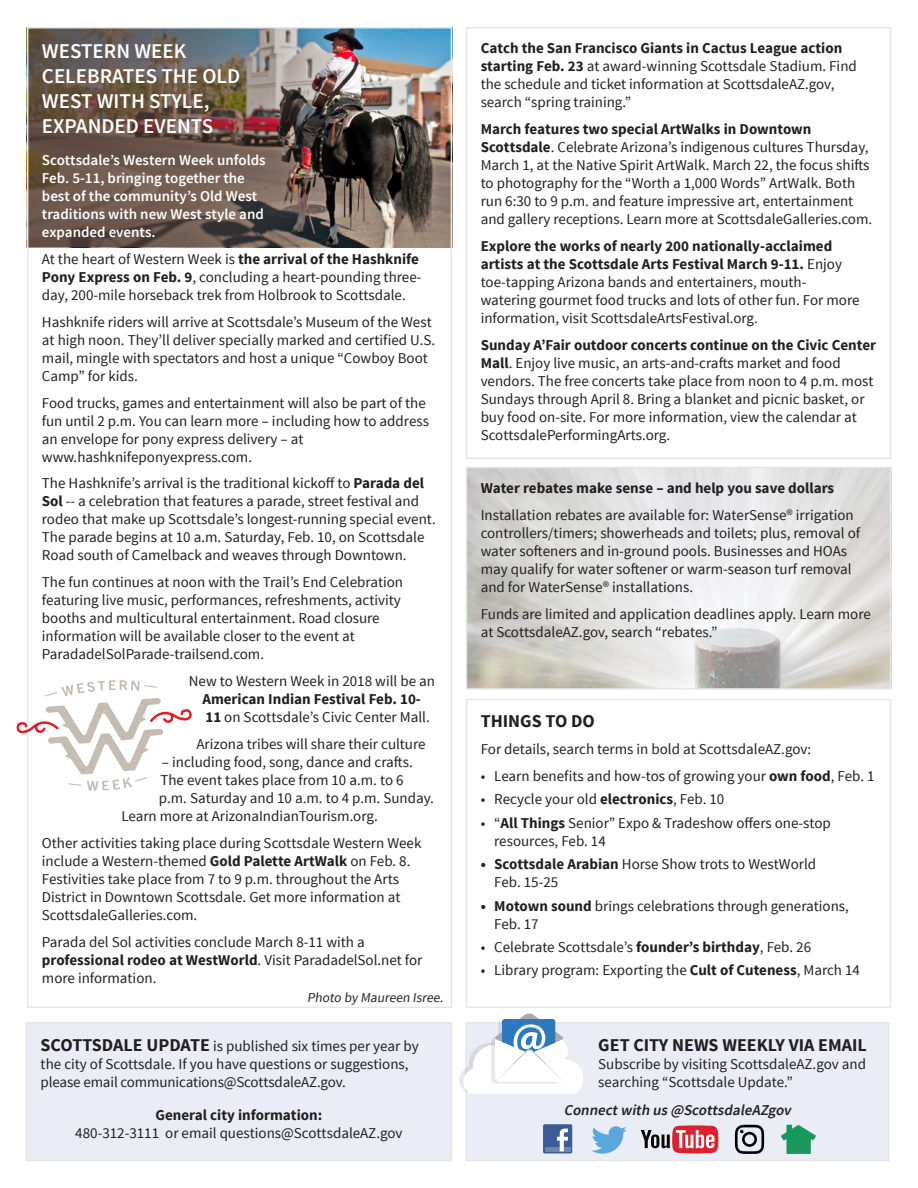
<style>
.page{position:relative;width:918px;height:1188px;background:#fff}
.page>*{position:absolute;margin:0;border:0;box-sizing:border-box;transform-origin:0 0}
.Update_article_headl{font:600 21px/25.2px "Source Sans Pro";color:#fff}
.body{font:700 18px "Source Sans Pro";color:#231f20}
.body-2{font:15px/18px "Source Sans Pro";color:#231f20}
.body-3{font:600 15px/18px "Source Sans Pro";color:#fff}
.body-4{font:700 15px "Source Sans Pro";color:#231f20}
.body-5{font:italic 600 15px "Source Sans Pro";color:#231f20}
.Update_Photo_Caption{font:13.5px "Source Sans Pro";color:#231f20}
.s1{font-weight:700}
.s2{font-weight:700;font-size:18px}
</style>
<div class="page">
<div style="left:466px;top:1023px;width:423px;height:138px;background:#eaedf6"></div>
<div style="left:465px;top:1022px;width:425px;height:139px;border:2px solid #e6e7e9"></div>
<div style="left:26px;top:1023px;width:425px;height:138px;background:#eaedf6"></div>
<div style="left:26px;top:1022px;width:426px;height:139px;border:2px solid #e6e7e9"></div>
<svg style="left:735px;top:1125px;width:29px;height:29px"></svg>
<svg style="left:459px;top:1013px;width:124px;height:81px"></svg>
<div style="left:543px;top:1124px;width:29px;height:29px;background:#3b5b99;border-radius:2px"></div>
<hr style="left:545px;top:1147px;width:25px;height:4px;background:#6d84b3">
<svg style="left:557px;top:1129px;width:11px;height:22px"></svg>
<svg style="left:591px;top:1126px;width:36px;height:28px"></svg>
<svg style="left:641px;top:1125px;width:77px;height:28px"></svg>
<svg style="left:781px;top:1125px;width:35px;height:29px"></svg>
<img style="left:30px;top:30px;width:419px;height:217px">
<img style="left:469px;top:470px;width:419px;height:217px">
<div style="left:466px;top:699px;width:425px;height:309px;border:2px solid #e6e7e9"></div>
<div style="left:466px;top:27px;width:425px;height:432px;border:2px solid #e6e7e9"></div>
<div style="left:466px;top:467px;width:425px;height:223px;border:2px solid #e6e7e9"></div>
<svg style="left:16px;top:680px;width:176px;height:111px"></svg>
<p class="Update_article_headl" style="left:42px;top:39px;width:200px">WESTERN WEEK<br>CELEBRATES THE OLD<br>WEST WITH STYLE,<br>EXPANDED EVENTS</p>
<p class="body-3" style="left:42px;top:151px;width:225px">Scottsdale’s Western Week unfolds<br>Feb. 5-11, bringing together the best of the community’s Old West traditions with new West style and expanded events.</p>
<p class="body-2" style="left:42px;top:250px;width:381px">At the heart of Western Week is <span class="s1">the arrival of the Hashknife<br>Pony Express on Feb. 9</span>, concluding a heart-pounding three&shy;day, 200-mile horseback trek from Holbrook to Scottsdale.</p>
<p class="body-2" style="left:42px;top:313px;width:395px">Hashknife riders will arrive at Scottsdale’s Museum of the West at high noon. They’ll deliver specially marked and certified U.S. mail, mingle with spectators and host a unique “Cowboy Boot Camp” for kids.</p>
<p class="body-2" style="left:42px;top:394px;width:389px">Food trucks, games and entertainment will also be part of the fun until 2 p.m. You can learn more – including how to address an envelope for pony express delivery – at www.hashknifeponyexpress.com.</p>
<p class="body-2" style="left:42px;top:475px;width:395px">The Hashknife’s arrival is the traditional kickoff to <span class="s1">Parada del Sol</span> -- a celebration that features a parade, street festival and rodeo that make up Scottsdale’s longest-running special event.<br>The parade begins at 10 a.m. Saturday, Feb. 10, on Scottsdale Road south of Camelback and weaves through Downtown.</p>
<p class="body-2" style="left:42px;top:574px;width:363px">The fun continues at noon with the Trail’s End Celebration featuring live music, performances, refreshments, activity booths and multicultural entertainment. Road closure information will be available closer to the event at ParadadelSolParade-trailsend.com.</p>
<p class="body-2" style="left:202px;top:673px;width:234px;text-indent:-14px">New to Western Week in 2018 will be an<br><span class="s1">American Indian Festival Feb. 10-<br>11</span> on Scottsdale’s Civic Center Mall.</p>
<p class="body-2" style="left:196px;top:736px;width:231px">Arizona tribes will share their culture</p>
<p class="body-2" style="left:162px;top:754px;width:253px">– including food, song, dance and crafts.</p>
<p class="body-2" style="left:160px;top:772px;width:245px">The event takes place from 10 a.m. to 6</p>
<p class="body-2" style="left:159px;top:790px;width:277px">p.m. Saturday and 10 a.m. to 4 p.m. Sunday.</p>
<p class="body-2" style="left:121px;top:808px;width:258px">Learn more at ArizonaIndianTourism.org.</p>
<p class="body-2" style="left:42px;top:834px;width:381px">Other activities taking place during Scottsdale Western Week include a Western-themed <span class="s1">Gold Palette ArtWalk</span> on Feb. 8.<br>Festivities take place from 7 to 9 p.m. throughout the Arts District in Downtown Scottsdale. Get more information at ScottsdaleGalleries.com.</p>
<p class="body-2" style="left:42px;top:933px;width:382px">Parada del Sol activities conclude March 8-11 with a <span class="s1">professional rodeo at WestWorld</span>. Visit ParadadelSol.net for more information.</p>
<p class="Update_Photo_Caption" style="left:307px;top:989px;width:140px">Photo by Maureen Isree.</p>
<p class="body-2" style="left:481px;top:40px;width:378px"><span class="s1">Catch the San Francisco Giants in Cactus League action starting Feb. 23</span> at award-winning Scottsdale Stadium. Find the schedule and ticket information at ScottsdaleAZ.gov, search “spring training.”</p>
<p class="body-2" style="left:481px;top:120px;width:393px"><span class="s1">March features two special ArtWalks in Downtown Scottsdale</span>. Celebrate Arizona’s indigenous cultures Thursday, March 1, at the Native Spirit ArtWalk. March 22, the focus shifts to photography for the “Worth a 1,000 Words” ArtWalk. Both run 6:30 to 9 p.m. and feature impressive art, entertainment and gallery receptions. Learn more at ScottsdaleGalleries.com.</p>
<p class="body-2" style="left:481px;top:237px;width:380px"><span class="s1">Explore the works of nearly 200 nationally-acclaimed artists at the Scottsdale Arts Festival March 9-11.</span> Enjoy toe-tapping Arizona bands and entertainers, mouth&shy;watering gourmet food trucks and lots of other fun. For more information, visit ScottsdaleArtsFestival.org.</p>
<p class="body-2" style="left:481px;top:336px;width:397px"><span class="s1">Sunday A’Fair outdoor concerts continue on the Civic Center Mall</span>. Enjoy live music, an arts-and-crafts market and food vendors. The free concerts take place from noon to 4 p.m. most Sundays through April 8. Bring a blanket and picnic basket, or buy food on-site. For more information, view the calendar at ScottsdalePerformingArts.org.</p>
<p class="body-4" style="left:481px;top:478px;width:355px">Water rebates make sense – and help you save dollars</p>
<p class="body-2" style="left:481px;top:506px;width:381px">Installation rebates are available for: WaterSense® irrigation controllers/timers; showerheads and toilets; plus, removal of water softeners and in-ground pools. Businesses and HOAs may qualify for water softener or warm-season turf removal and for WaterSense® installations.</p>
<p class="body-2" style="left:481px;top:605px;width:392px">Funds are limited and application deadlines apply. Learn more at ScottsdaleAZ.gov, search “rebates.”</p>
<p class="body" style="left:481px;top:710px;width:116px">THINGS TO DO</p>
<p class="body-2" style="left:481px;top:740px;width:332px">For details, search terms in bold at ScottsdaleAZ.gov:</p>
<p class="body-2" style="left:481px;top:767px;width:395px">• Learn benefits and how-tos of growing your <span class="s1">own food</span>, Feb. 1</p>
<p class="body-2" style="left:481px;top:791px;width:245px">• Recycle your old <span class="s1">electronics</span>, Feb. 10</p>
<p class="body-2" style="left:494px;top:814px;width:338px;text-indent:-14px">• “<span class="s1">All Things</span> Senior” Expo &amp; Tradeshow offers one-stop resources, Feb. 14</p>
<p class="body-2" style="left:494px;top:856px;width:324px;text-indent:-14px"><span class="s1">• Scottsdale Arabian</span> Horse Show trots to WestWorld<br>Feb. 15-25</p>
<p class="body-2" style="left:494px;top:897px;width:356px;text-indent:-14px"><span class="s1">• Motown sound</span> brings celebrations through generations,<br>Feb. 17</p>
<p class="body-2" style="left:481px;top:938px;width:332px">• Celebrate Scottsdale’s <span class="s1">founder’s birthday</span>, Feb. 26</p>
<p class="body-2" style="left:481px;top:962px;width:381px">• Library program: Exporting the <span class="s1">Cult of Cuteness</span>, March 14</p>
<p class="body-2" style="left:41px;top:1037px;width:380px"><span class="s2">SCOTTSDALE UPDATE</span> is published six times per year by the city of Scottsdale. If you have questions or suggestions, please email communications@ScottsdaleAZ.gov.</p>
<p class="body-2" style="left:75px;top:1106px;width:329px;text-align:center"><span class="s1">General city information:<br></span>480-312-3111 or email questions@ScottsdaleAZ.gov</p>
<p class="body-5" style="left:564px;top:1101px;width:232px">Connectwith us @ScottsdaleAZgov</p>
<p class="body" style="left:598px;top:1033px;width:270px">GET CITY NEWS WEEKLY VIA EMAIL</p>
<p class="body-2" style="left:598px;top:1055px;width:269px">Subscribe by visiting ScottsdaleAZ.gov and searching “Scottsdale Update.”</p>
</div>
